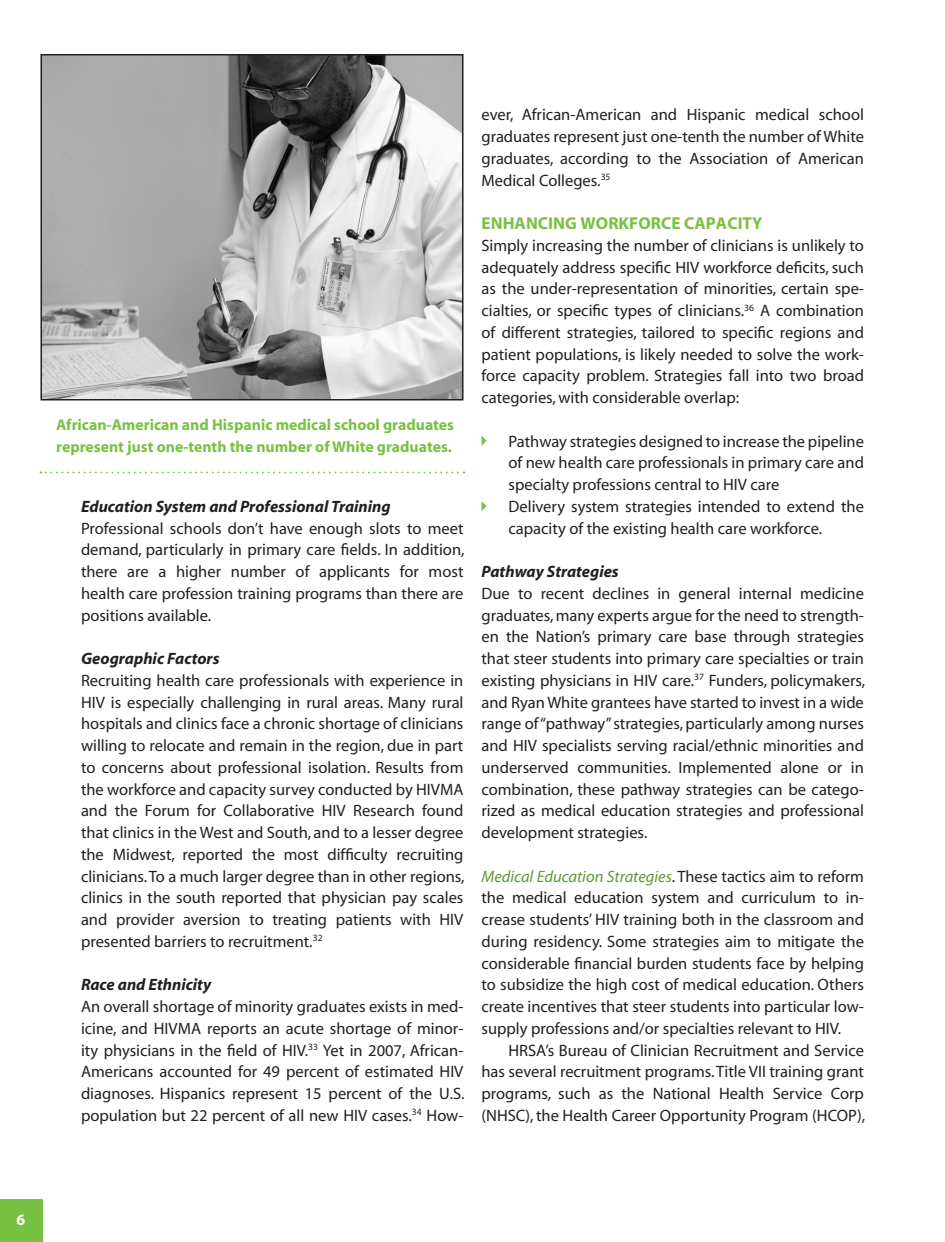
<style>
.page{position:relative;width:945px;height:1242px;background:#fff}
.page>*{position:absolute;margin:0;border:0;box-sizing:border-box;transform-origin:0 0}
.t1{font:700 17.25px "Myriad";letter-spacing:.005em;color:#79c142}
.t2{font:16.5px/21.8px "Myriad";color:#231f20;text-align:justify}
.t3{font:italic 700 16.5px "Myriad";color:#231f20}
.t4{font:700 15.75px/21.8px "Myriad";color:#79c142}
.t5{font:700 15.75px "Myriad";color:#fff}
.s1{font-style:italic;color:#5d9a32}
</style>
<div class="page">
<div style="left:0;top:1200px;width:42px;height:42px;background:#79c142"></div>
<img style="left:43px;top:57px;width:418px;height:340px">
<div style="left:40px;top:54px;width:424px;height:346px;border:2px solid #231f20"></div>
<svg style="left:482px;top:436px;width:5px;height:9px"></svg>
<svg style="left:482px;top:501px;width:5px;height:10px"></svg>
<svg style="left:40px;top:472px;width:418px;height:1px"></svg>
<p class="t4" style="left:56px;top:414px;width:399px">African-American and Hispanic medical school graduates represent just one-tenth the number of White graduates.</p>
<p class="t3" style="left:81px;top:498px;width:311px">Education System and Professional Training</p>
<p class="t2" style="left:81px;top:518px;width:385px">Professional schools don’t have enough slots to meet demand, particularly in primary care fields. In addition, there are a higher number of applicants for most health care profession training programs than there are positions available.</p>
<p class="t3" style="left:81px;top:650px;width:140px">Geographic Factors</p>
<p class="t2" style="left:81px;top:670px;width:385px">Recruiting health care professionals with experience in HIV is especially challenging in rural areas. Many rural hospitals and clinics face a chronic shortage of clinicians willing to relocate and remain in the region, due in part to concerns about professional isolation. Results from the workforce and capacity survey conducted by HIVMA and the Forum for Collaborative HIV Research found that clinics in the West and South, and to a lesser degree the Midwest, reported the most difficulty recruiting clinicians. To a much larger degree than in other regions, clinics in the south reported that physician pay scales and provider aversion to treating patients with HIV presented barriers to recruitment.<sup>32</sup></p>
<p class="t3" style="left:81px;top:976px;width:132px">Race and Ethnicity</p>
<p class="t2" style="left:81px;top:996px;width:385px;text-align:left">An overall shortage of minority graduates exists in med&shy;icine, and HIVMA reports an acute shortage of minor&shy;ity physicians in the field of HIV.<sup>33</sup> Yet in 2007, African-Americans accounted for 49 percent of estimated HIV diagnoses. Hispanics represent 15 percent of the U.S. population but 22 percent of all new HIV cases.<sup>34</sup> How-</p>
<p class="t2" style="left:482px;top:105px;width:384px">ever, African-American and Hispanic medical school graduates represent just one-tenth the number of White graduates, according to the Association of American Medical Colleges.<sup>35</sup></p>
<p class="t1" style="left:482px;top:214px;width:283px">ENHANCING WORKFORCE CAPACITY</p>
<p class="t2" style="left:482px;top:235px;width:384px">Simply increasing the number of clinicians is unlikely to adequately address specific HIV workforce deficits, such as the under-representation of minorities, certain spe&shy;cialties, or specific types of clinicians.<sup>36</sup> A combination of different strategies, tailored to specific regions and patient populations, is likely needed to solve the work&shy;force capacity problem. Strategies fall into two broad categories, with considerable overlap:</p>
<p class="t2" style="left:508px;top:431px;width:357px">Pathway strategies designed to increase the pipeline of new health care professionals in primary care and specialty professions central to HIV care</p>
<p class="t2" style="left:508px;top:496px;width:357px">Delivery system strategies intended to extend the capacity of the existing health care workforce.</p>
<p class="t3" style="left:482px;top:563px;width:139px">Pathway Strategies</p>
<p class="t2" style="left:482px;top:583px;width:385px">Due to recent declines in general internal medicine graduates, many experts argue for the need to strength&shy;en the Nation’s primary care base through strategies that steer students into primary care specialties or train existing physicians in HIV care.<sup>37</sup> Funders, policymakers, and Ryan White grantees have started to invest in a wide range of “pathway” strategies, particularly among nurses and HIV specialists serving racial/ethnic minorities and underserved communities. Implemented alone or in combination, these pathway strategies can be catego&shy;rized as medical education strategies and professional development strategies.</p>
<p class="t2" style="left:482px;top:866px;width:384px"><span class="s1">Medical Education Strategies</span>. These tactics aim to reform the medical education system and curriculum to in&shy;crease students’ HIV training both in the classroom and during residency. Some strategies aim to mitigate the considerable financial burden students face by helping to subsidize the high cost of medical education. Others create incentives that steer students into particular low&shy;supply professions and/or specialties relevant to HIV.</p>
<p class="t2" style="left:482px;top:1040px;width:385px;text-indent:27px">HRSA’s Bureau of Clinician Recruitment and Service has several recruitment programs. Title VII training grant programs, such as the National Health Service Corp (NHSC), the Health Career Opportunity Program (HCOP),</p>
<p class="t5" style="left:16px;top:1212px;width:10px">6</p>
</div>
